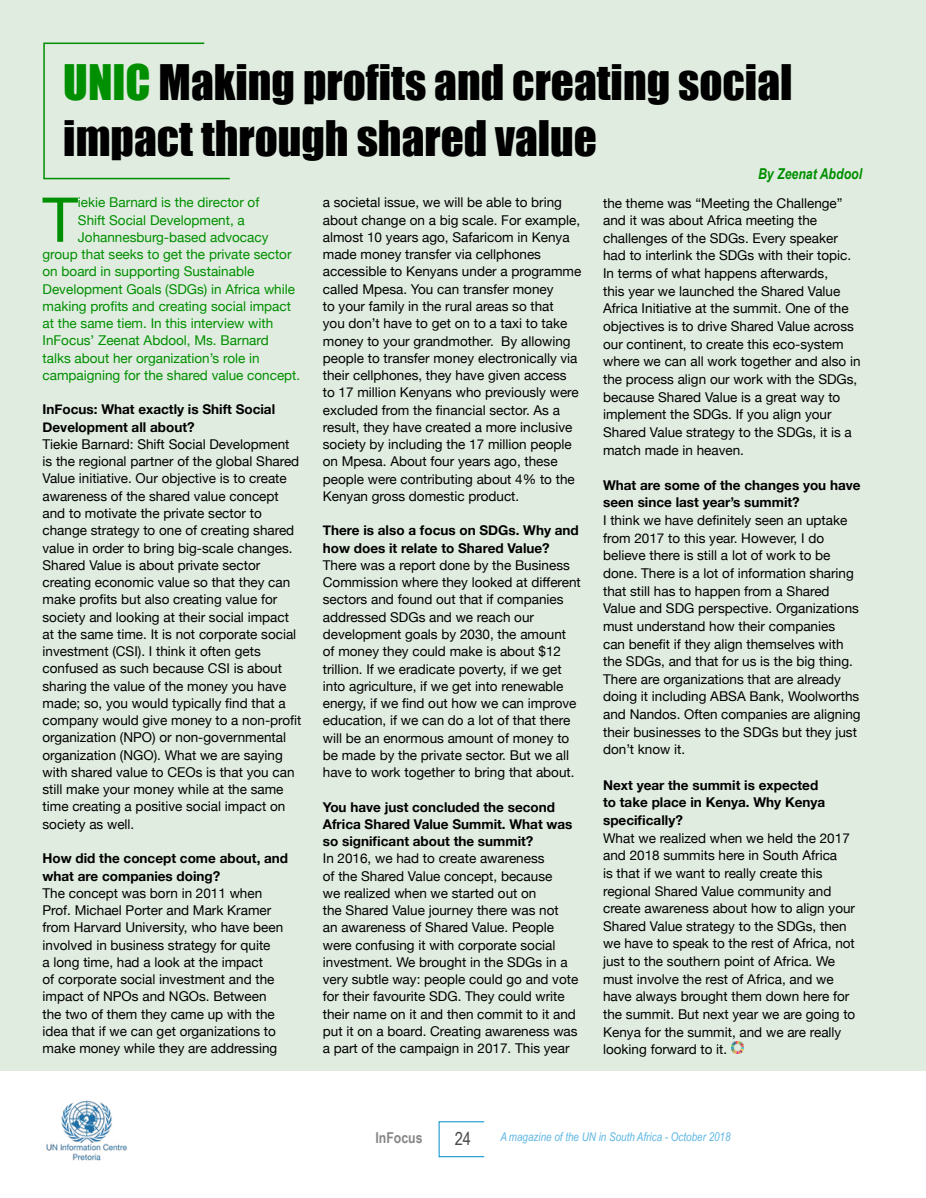
<style>
.page{position:relative;width:926px;height:1198px;background:#fff}
.page>*{position:absolute;margin:0;border:0;box-sizing:border-box;transform-origin:0 0}
.t1{font:61.8px "Helvetica Neue";color:#008f00}
.t2{font:45px/55.3px "Impact";color:#000}
.t3{font:18px "Arial Narrow";color:#4a4a49}
.t4{font:italic 700 15px "Arial Narrow";color:#008f00}
.t5{font:700 15px "Arial Narrow";color:#878787}
.t6{font:13.5px/17.2px "Helvetica Neue";color:#000}
.t7{font:700 13.5px/17.2px "Helvetica Neue";color:#000}
.t8{font:13.5px "Helvetica Neue";color:#008f00}
.t9{font:italic 12px "Arial Narrow";color:#5cb6e2}
.s1{color:#008f00}
</style>
<div class="page">
<div style="left:0;top:0;width:925px;height:1070px;background:#e0ece0"></div>
<svg style="left:731px;top:1041px;width:11px;height:12px"></svg>
<svg style="left:43px;top:42px;width:187px;height:138px"></svg>
<img style="left:46px;top:1100px;width:82px;height:61px">
<h2 class="t2" style="left:63px;top:54px;width:730px"><span class="s1">UNIC</span> Making profits and creating social impact through shared value</h2>
<p class="t4" style="left:757px;top:163px;width:106px">By Zeenat Abdool</p>
<h1 class="t1" style="left:42px;top:175px;width:37px">T</h1>
<p class="t8" style="left:78px;top:193px;width:183px">iekie Barnard is the director of</p>
<p class="t8" style="left:78px;top:210px;width:168px">Shift Social Development, a</p>
<p class="t8" style="left:78px;top:227px;width:192px">Johannesburg-based advocacy</p>
<p class="t8" style="left:43px;top:244px;width:250px">group that seeks to get the private sector</p>
<p class="t8" style="left:43px;top:262px;width:213px">on board in supporting Sustainable</p>
<p class="t8" style="left:43px;top:279px;width:254px">Development Goals (SDGs) in Africa while</p>
<p class="t8" style="left:43px;top:296px;width:250px">making profits and creating social impact</p>
<p class="t8" style="left:43px;top:313px;width:232px">at the same tiem. In this interview with</p>
<p class="t8" style="left:43px;top:331px;width:228px">InFocus’ Zeenat Abdool, Ms. Barnard</p>
<p class="t8" style="left:43px;top:348px;width:218px">talks about her organization’s role in</p>
<p class="t8" style="left:43px;top:365px;width:259px">campaigning for the shared value concept.</p>
<p class="t7" style="left:43px;top:401px;width:234px">InFocus: What exactly is Shift Social<br>Development all about?</p>
<p class="t6" style="left:43px;top:436px;width:260px">Tiekie Barnard: Shift Social Development is the regional partner of the global Shared Value initiative. Our objective is to create awareness of the shared value concept and to motivate the private sector to change strategy to one of creating shared value in order to bring big-scale changes.<br>Shared Value is about private sector creating economic value so that they can make profits but also creating value for society and looking at their social impact at the same time. It is not corporate social investment (CSI). I think it often gets confused as such because CSI is about sharing the value of the money you have made; so, you would typically find that a company would give money to a non-profit organization (NPO) or non-governmental organization (NGO). What we are saying with shared value to CEOs is that you can still make your money while at the same time creating a positive social impact on society as well.</p>
<p class="t7" style="left:43px;top:850px;width:247px">How did the concept come about, and what are companies doing?</p>
<p class="t6" style="left:43px;top:885px;width:242px">The concept was born in 2011 when Prof. Michael Porter and Mark Kramer from Harvard University, who have been involved in business strategy for quite<br>a long time, had a look at the impact<br>of corporate social investment and the impact of NPOs and NGOs. Between the two of them they came up with the idea that if we can get organizations to make money while they are addressing</p>
<p class="t6" style="left:323px;top:195px;width:260px">a societal issue, we will be able to bring about change on a big scale. For example, almost 10 years ago, Safaricom in Kenya made money transfer via cellphones accessible to Kenyans under a programme called Mpesa. You can transfer money<br>to your family in the rural areas so that<br>you don’t have to get on to a taxi to take money to your grandmother. By allowing people to transfer money electronically via their cellphones, they have given access to 17 million Kenyans who previously were excluded from the financial sector. As a result, they have created a more inclusive society by including the 17 million people on Mpesa. About four years ago, these people were contributing about 4% to the Kenyan gross domestic product.</p>
<p class="t7" style="left:323px;top:522px;width:257px">There is also a focus on SDGs. Why and how does it relate to Shared Value?</p>
<p class="t6" style="left:323px;top:557px;width:259px">There was a report done by the Business Commission where they looked at different sectors and found out that if companies addressed SDGs and we reach our development goals by 2030, the amount of money they could make is about $12 trillion. If we eradicate poverty, if we get into agriculture, if we get into renewable energy, if we find out how we can improve education, if we can do a lot of that there will be an enormous amount of money to be made by the private sector. But we all have to work together to bring that about.</p>
<p class="t7" style="left:323px;top:798px;width:251px">You have just concluded the second<br>Africa Shared Value Summit. What was so significant about the summit?</p>
<p class="t6" style="left:323px;top:850px;width:257px">In 2016, we had to create awareness<br>of the Shared Value concept, because<br>we realized when we started out on<br>the Shared Value journey there was not<br>an awareness of Shared Value. People were confusing it with corporate social investment. We brought in the SDGs in a very subtle way: people could go and vote for their favourite SDG. They could write their name on it and then commit to it and put it on a board. Creating awareness was a part of the campaign in 2017. This year</p>
<p class="t6" style="left:603px;top:195px;width:259px;line-height:17.7px">the theme was “Meeting the Challenge” and it was about Africa meeting the challenges of the SDGs. Every speaker had to interlink the SDGs with their topic.<br>In terms of what happens afterwards,<br>this year we launched the Shared Value Africa Initiative at the summit. One of the objectives is to drive Shared Value across our continent, to create this eco-system where we can all work together and also in the process align our work with the SDGs, because Shared Value is a great way to implement the SDGs. If you align your Shared Value strategy to the SDGs, it is a match made in heaven.</p>
<p class="t7" style="left:603px;top:476px;width:259px;line-height:17.7px">What are some of the changes you have seen since last year’s summit?</p>
<p class="t6" style="left:603px;top:512px;width:259px;line-height:17.7px">I think we have definitely seen an uptake from 2017 to this year. However, I do believe there is still a lot of work to be done. There is a lot of information sharing that still has to happen from a Shared Value and SDG perspective. Organizations must understand how their companies<br>can benefit if they align themselves with the SDGs, and that for us is the big thing.<br>There are organizations that are already doing it including ABSA Bank, Woolworths and Nandos. Often companies are aligning their businesses to the SDGs but they just don’t know it.</p>
<p class="t7" style="left:603px;top:776px;width:224px;line-height:17.7px">Next year the summit is expected to take place in Kenya. Why Kenya specifically?</p>
<p class="t6" style="left:603px;top:829px;width:254px;line-height:17.7px">What we realized when we held the 2017 and 2018 summits here in South Africa<br>is that if we want to really create this regional Shared Value community and create awareness about how to align your Shared Value strategy to the SDGs, then we have to speak to the rest of Africa, not just to the southern point of Africa. We must involve the rest of Africa, and we have always brought them down here for the summit. But next year we are going to Kenya for the summit, and we are really looking forward to it.</p>
<p class="t5" style="left:375px;top:1126px;width:49px">InFocus</p>
<h3 class="t3" style="left:454px;top:1125px;width:18px">24</h3>
<p class="t9" style="left:500px;top:1128px;width:232px">A magazine of the UN in South Africa - October 2018</p>
</div>
